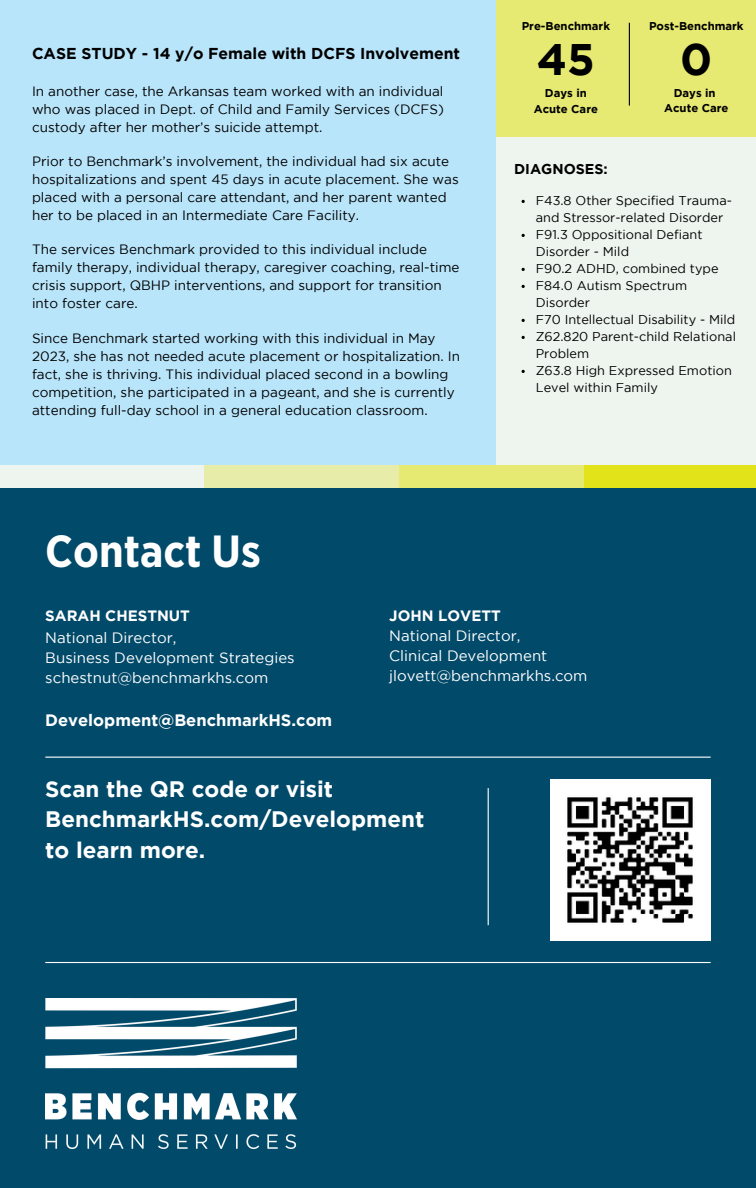
<style>
.page{position:relative;width:756px;height:1188px;background:#024a6a}
.page>*{position:absolute;margin:0;border:0;box-sizing:border-box;transform-origin:0 0}
.t1{font:700 45px "Gotham Narrow";color:#fff}
.t2{font:700 44.1px "Gotham";color:#000}
.t3{font:700 22.35px/30.2px "Gotham";color:#fff}
.t4{font:700 16.5px "Gotham";color:#fff}
.t5{font:700 15.75px "Gotham";color:#000}
.t6{font:15px/20.2px "Gotham";color:#fff}
.t7{font:700 15px "Gotham";color:#fff}
.t8{font:700 14.25px "Gotham";color:#000}
.t9{font:13.5px/18px "Gotham";color:#000}
.t10{font:12.75px/17px "Gotham";color:#000}
.t11{font:700 11.25px "Gotham";color:#000}
</style>
<div class="page">
<img style="left:550px;top:779px;width:160px;height:161px">
<hr style="left:488px;top:788px;width:1px;height:137px;background:#fff">
<hr style="left:45px;top:757px;width:666px;height:1px;background:#fff">
<img style="left:45px;top:999px;width:251px;height:149px">
<hr style="left:45px;top:962px;width:666px;height:1px;background:#fff">
<div style="left:0;top:0;width:722px;height:469px;background:#b9e5fb"></div>
<div style="left:496px;top:0;width:260px;height:171px;background:#e6e972"></div>
<hr style="left:629px;top:23px;width:1px;height:83px;background:#000">
<div style="left:496px;top:137px;width:260px;height:332px;background:#eef5ef"></div>
<div style="left:0;top:465px;width:756px;height:23px;background:#e2e419"></div>
<div style="left:0;top:465px;width:209px;height:23px;background:#eef5ef"></div>
<div style="left:389px;top:465px;width:195px;height:23px;background:#e6e972"></div>
<div style="left:204px;top:465px;width:195px;height:23px;background:#e7eda8"></div>
<p class="t5" style="left:32px;top:48px;width:430px">CASE STUDY - 14 y/o Female with DCFS Involvement</p>
<h3 class="t9" style="left:32px;top:83px;width:413px;text-align:justify">In another case, the Arkansas team worked with an individual who was placed in Dept. of Child and Family Services (DCFS) custody after her mother’s suicide attempt.</h3>
<h5 class="t9" style="left:32px;top:153px;width:428px">Prior to Benchmark’s involvement, the individual had six acute hospitalizations and spent 45 days in acute placement. She was placed with a personal care attendant, and her parent wanted her to be placed in an Intermediate Care Facility.</h5>
<h5 class="t9" style="left:32px;top:242px;width:429px">The services Benchmark provided to this individual include family therapy, individual therapy, caregiver coaching, real-time crisis support, QBHP interventions, and support for transition into foster care.</h5>
<h4 class="t9" style="left:32px;top:330px;width:430px">Since Benchmark started working with this individual in May 2023, she has not needed acute placement or hospitalization. In fact, she is thriving. This individual placed second in a bowling competition, she participated in a pageant, and she is currently attending full-day school in a general education classroom.</h4>
<p class="t1" style="left:45px;top:531px;width:217px">Contact Us</p>
<p class="t11" style="left:522px;top:22px;width:90px">Pre-Benchmark</p>
<p class="t11" style="left:649px;top:22px;width:96px">Post-Benchmark</p>
<h4 class="t2" style="left:537px;top:42px;width:60px">45</h4>
<p class="t2" style="left:680px;top:42px;width:34px">0</p>
<p class="t11" style="left:545px;top:89px;width:43px">Days in</p>
<p class="t11" style="left:534px;top:105px;width:66px">Acute Care</p>
<p class="t11" style="left:674px;top:89px;width:43px">Days in</p>
<p class="t11" style="left:664px;top:104px;width:66px">Acute Care</p>
<p class="t8" style="left:514px;top:164px;width:95px">DIAGNOSES:</p>
<p class="t10" style="left:536px;top:193px;width:198px">F43.8 Other Specified Trauma&shy;and Stressor-related Disorder</p>
<p class="t10" style="left:536px;top:227px;width:168px">F91.3 Oppositional Defiant<br>Disorder - Mild</p>
<p class="t10" style="left:536px;top:261px;width:184px">F90.2 ADHD, combined type</p>
<p class="t10" style="left:536px;top:278px;width:153px">F84.0 Autism Spectrum<br>Disorder</p>
<p class="t10" style="left:536px;top:312px;width:201px">F70 Intellectual Disability - Mild</p>
<h1 class="t10" style="left:536px;top:329px;width:202px">Z62.820 Parent-child Relational<br>Problem</h1>
<h3 class="t10" style="left:536px;top:363px;width:198px">Z63.8 High Expressed Emotion<br>Level within Family</h3>
<p class="t7" style="left:45px;top:610px;width:146px">SARAH CHESTNUT</p>
<p class="t6" style="left:45px;top:628px;width:251px">National Director,<br>Business Development Strategies schestnut@benchmarkhs.com</p>
<h6 class="t4" style="left:45px;top:714px;width:288px">Development@BenchmarkHS.com</h6>
<p class="t7" style="left:389px;top:610px;width:113px">JOHN LOVETT</p>
<p class="t6" style="left:389px;top:627px;width:200px">National Director,<br>Clinical Development jlovett@benchmarkhs.com</p>
<p class="t3" style="left:45px;top:776px;width:381px">Scan the QR code or visit<br>BenchmarkHS.com/Development to learn more.</p>
</div>
